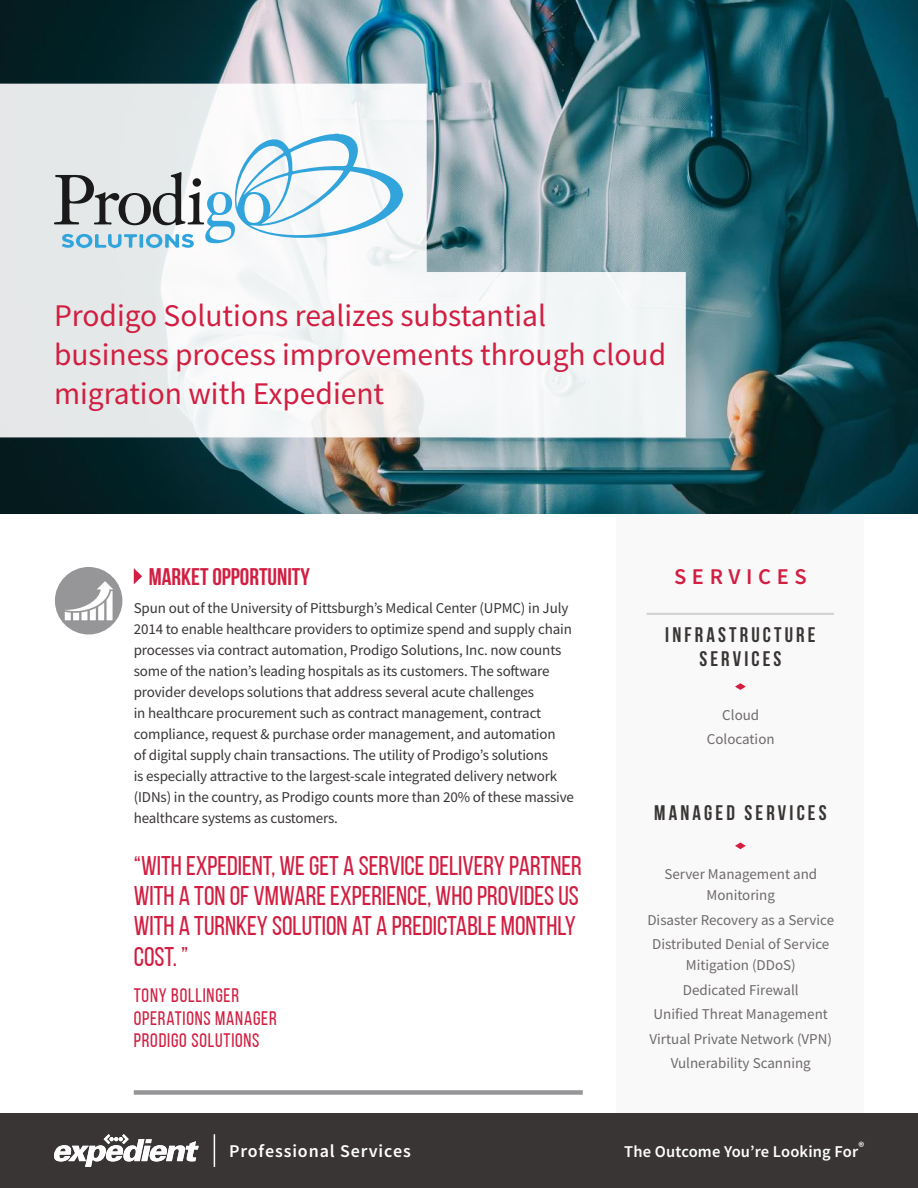
<style>
.page{position:relative;width:918px;height:1188px;background:#fff}
.page>*{position:absolute;margin:0;border:0;box-sizing:border-box;transform-origin:0 0}
.t1{font:31.5px/39px "Source Sans Pro";color:#d11e41}
.t2{font:27px/30.2px "Bebas Neue";color:#d11e41}
.t3{font:700 24px "Bebas Neue";color:#d11e41}
.t4{font:600 22.5px "Source Sans Pro";letter-spacing:.25em;color:#d11e41}
.t5{font:700 21px/24px "Bebas Neue";letter-spacing:.15em;color:#393535;text-align:center}
.t6{font:19.5px/22.5px "Bebas Neue";letter-spacing:.04em;color:#d11e41}
.t7{font:600 18px "Source Sans Pro";letter-spacing:.05em;color:#fff}
.t8{font:600 16.5px "Source Sans Pro";letter-spacing:.01em;color:#fff}
.t9{font:15px/21px "Source Sans Pro";letter-spacing:-.01em;color:#393535}
.t10{font:15px/24.5px "Source Sans Pro";color:#6d696c;text-align:center}
</style>
<div class="page">
<div style="left:616px;top:513px;width:248px;height:610px;background:#faf9f9"></div>
<div style="left:0;top:1113px;width:918px;height:75px;background:#393535"></div>
<div style="left:134px;top:1090px;width:449px;height:5px;background:#969698"></div>
<svg style="left:134px;top:568px;width:8px;height:16px"></svg>
<img style="left:0;top:0;width:918px;height:514px">
<svg style="left:0;top:84px;width:686px;height:353px"></svg>
<svg style="left:55px;top:567px;width:67px;height:67px"></svg>
<svg style="left:735px;top:683px;width:11px;height:7px"></svg>
<svg style="left:735px;top:843px;width:11px;height:6px"></svg>
<hr style="left:646px;top:613px;width:188px;height:2px;background:#d5d4d5">
<svg style="left:54px;top:1134px;width:145px;height:33px"></svg>
<hr style="left:214px;top:1134px;width:1px;height:33px;background:#fff">
<svg style="left:54px;top:134px;width:349px;height:114px"></svg>
<h1 class="t1" style="left:54px;top:296px;width:614px">Prodigo Solutions realizes substantial business process improvements through cloud migration with Expedient</h1>
<h3 class="t3" style="left:149px;top:564px;width:163px">MARKET OPPORTUNITY</h3>
<p class="t9" style="left:134px;top:597px;width:442px">Spun out of the University of Pittsburgh’s Medical Center (UPMC) in July 2014 to enable healthcare providers to optimize spend and supply chain processes via contract automation, Prodigo Solutions, Inc. now counts some of the nation’s leading hospitals as its customers. The software provider develops solutions that address several acute challenges<br>in healthcare procurement such as contract management, contract compliance, request &amp; purchase order management, and automation<br>of digital supply chain transactions. The utility of Prodigo’s solutions<br>is especially attractive to the largest-scale integrated delivery network (IDNs) in the country, as Prodigo counts more than 20% of these massive healthcare systems as customers.</p>
<h2 class="t2" style="left:134px;top:851px;width:450px">“WITH EXPEDIENT, WE GET A SERVICE DELIVERY PARTNER WITH A TON OF VMWARE EXPERIENCE, WHO PROVIDES US WITH A TURNKEY SOLUTION AT A PREDICTABLE MONTHLY COST. ”</h2>
<h3 class="t6" style="left:134px;top:984px;width:144px">TONY BOLLINGER<br>OPERATIONS MANAGER<br>PRODIGO SOLUTIONS</h3>
<p class="t7" style="left:229px;top:1139px;width:183px">Professional Services</p>
<h3 class="t4" style="left:674px;top:562px;width:134px">SERVICES</h3>
<h3 class="t5" style="left:665px;top:623px;width:152px">INFRASTRUCTURE<br>SERVICES</h3>
<p class="t10" style="left:707px;top:703px;width:69px;line-height:24px">Cloud<br>Colocation</p>
<h3 class="t5" style="left:654px;top:800px;width:174px">MANAGED SERVICES</h3>
<p class="t10" style="left:664px;top:864px;width:154px;line-height:21px">Server Management and<br>Monitoring</p>
<p class="t10" style="left:647px;top:907px;width:188px">Disaster Recovery as a Service<br>Distributed Denial of Service</p>
<p class="t10" style="left:650px;top:953px;width:184px">Mitigation (DDoS)<br>Dedicated Firewall<br>Unified Threat Management<br>Virtual Private Network (VPN)<br>Vulnerability Scanning</p>
<p class="t8" style="left:624px;top:1140px;width:241px">The Outcome You’re Looking For<sup>®</sup></p>
</div>
